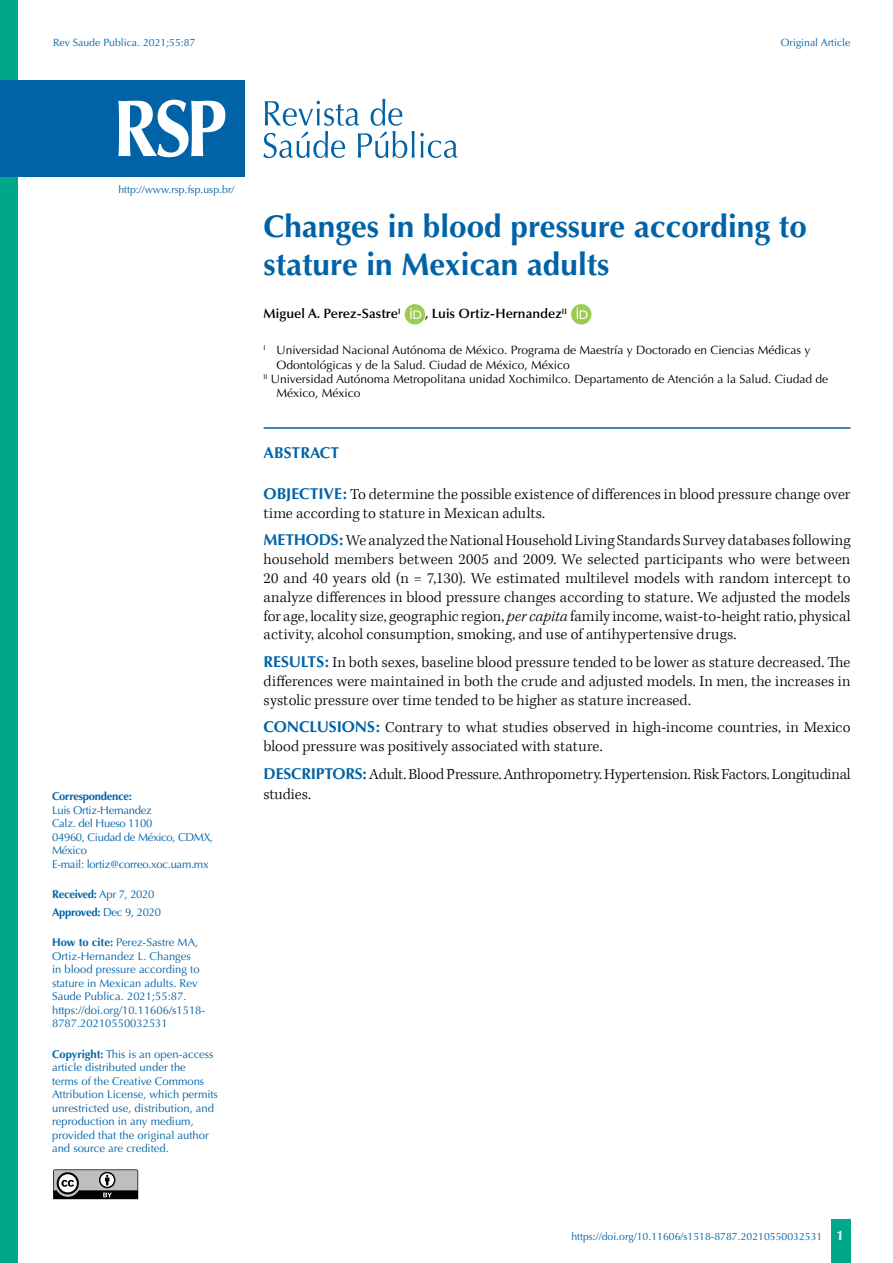
<style>
.page{position:relative;width:893px;height:1263px;background:#fff}
.page>*{position:absolute;margin:0;border:0;box-sizing:border-box;transform-origin:0 0}
.t1{font:700 31.5px/37.8px "Optima";color:#0063a7}
.t2{font:300 15.75px/18.9px "Kepler Std";color:#000}
.t3{font:700 15.75px "Optima";color:#0063a7}
.t4{font:600 13.5px "Optima";color:#000}
.t5{font:12px "Optima";color:#000}
.t6{font:11.25px/13.5px "Optima";color:#0063a7}
.t7{font:11.25px/13.5px "Optima";letter-spacing:-.025em;color:#0063a7}
.t8{font:700 11.25px/17.7px "Optima";letter-spacing:-.025em;color:#0063a7}
.t9{font:10.5px "Optima";color:#0063a7}
.s1{font-family:"Optima";font-weight:700;color:#0063a7}
.s2{font-style:italic}
.s3{font-weight:400}
.s4{font-weight:700}
.s5{font-weight:700;font-size:13.5px;color:#fff}
</style>
<div class="page">
<div style="left:831px;top:1220px;width:20px;height:43px;background:#00a788"></div>
<svg style="left:53px;top:1169px;width:85px;height:30px;background:#7e7f80"></svg>
<div style="left:0;top:0;width:18px;height:1263px;background:#00a788"></div>
<hr style="left:264px;top:427px;width:586px;height:2px;background:#0063a7">
<div style="left:405px;top:304px;width:20px;height:20px;background:#9ccc51;border-radius:50%"></div>
<svg style="left:410px;top:308px;width:11px;height:11px"></svg>
<div style="left:571px;top:304px;width:20px;height:20px;background:#9ccc51;border-radius:50%"></div>
<svg style="left:577px;top:308px;width:11px;height:11px"></svg>
<svg style="left:263px;top:99px;width:195px;height:59px"></svg>
<div style="left:0;top:80px;width:244px;height:96px;background:#0063a7"></div>
<svg style="left:118px;top:100px;width:107px;height:57px"></svg>
<p class="t9" style="left:53px;top:36px;width:144px">Rev Saude Publica. 2021;55:87</p>
<p class="t9" style="left:781px;top:36px;width:71px">Original Article</p>
<p class="t9" style="left:118px;top:183px;width:117px">http://www.rsp.fsp.usp.br/</p>
<h1 class="t1" style="left:264px;top:208px;width:545px">Changes in blood pressure according to stature in Mexican adults</h1>
<p class="t4" style="left:264px;top:306px;width:138px">Miguel A. Perez-Sastre<sup>I</sup></p>
<p class="t4" style="left:425px;top:306px;width:143px">, Luis Ortiz-Hernandez<sup>II</sup></p>
<p class="t5" style="left:264px;top:343px;width:548px"><sup>I</sup> Universidad Nacional Autónoma de México. Programa de Maestría y Doctorado en Ciencias Médicas y</p>
<p class="t5" style="left:276px;top:357px;width:295px">Odontológicas y de la Salud. Ciudad de México, México</p>
<p class="t5" style="left:264px;top:372px;width:566px"><sup>II</sup> Universidad Autónoma Metropolitana unidad Xochimilco. Departamento de Atención a la Salud. Ciudad de</p>
<p class="t5" style="left:276px;top:386px;width:86px">México, México</p>
<p class="t3" style="left:264px;top:444px;width:77px">ABSTRACT</p>
<p class="t2" style="left:264px;top:485px;width:588px"><span class="s1">OBJECTIVE:</span> To determine the possible existence of differences in blood pressure change over time according to stature in Mexican adults.</p>
<p class="t2" style="left:264px;top:531px;width:588px;text-align:justify"><span class="s1">METHODS:</span> We analyzed the National Household Living Standards Survey databases following household members between 2005 and 2009. We selected participants who were between 20 and 40 years old (n = 7,130). We estimated multilevel models with random intercept to analyze differences in blood pressure changes according to stature. We adjusted the models for age, locality size, geographic region, <span class="s2">per capita</span> family income, waist-to-height ratio, physical activity, alcohol consumption, smoking, and use of antihypertensive drugs.</p>
<p class="t2" style="left:264px;top:653px;width:588px;text-align:justify"><span class="s1">RESULTS:</span> In both sexes, baseline blood pressure tended to be lower as stature decreased. The differences were maintained in both the crude and adjusted models. In men, the increases in systolic pressure over time tended to be higher as stature increased.</p>
<p class="t2" style="left:264px;top:718px;width:588px"><span class="s1">CONCLUSIONS:</span> Contrary to what studies observed in high-income countries, in Mexico blood pressure was positively associated with stature.</p>
<p class="t2" style="left:264px;top:766px;width:588px"><span class="s1">DESCRIPTORS:</span> Adult. Blood Pressure. Anthropometry. Hypertension. Risk Factors. Longitudinal</p>
<p class="t8" style="left:52px;top:788px;width:81px">Correspondence:</p>
<p class="t2" style="left:264px;top:785px;width:49px">studies.</p>
<p class="t7" style="left:52px;top:803px;width:163px">Luis Ortiz-Hernandez<br>Calz. del Hueso 1100<br>04960, Ciudad de México, CDMX,<br>México<br>E-mail: lortiz@correo.xoc.uam.mx</p>
<p class="t8" style="left:52px;top:886px;width:110px">Received: <span class="s3">Apr 7, 2020<br></span>Approved: <span class="s3">Dec 9, 2020</span></p>
<p class="t6" style="left:52px;top:936px;width:155px"><span class="s4">How to cite:</span> Perez-Sastre MA,<br>Ortiz-Hernandez L. Changes<br>in blood pressure according to stature in Mexican adults. Rev<br>Saude Publica. 2021;55:87. https://doi.org/10.11606/s1518-<br>8787.20210550032531</p>
<p class="t6" style="left:52px;top:1047px;width:167px"><span class="s4">Copyright:</span> This is an open-access article distributed under the<br>terms of the Creative Commons<br>Attribution License, which permits unrestricted use, distribution, and reproduction in any medium, provided that the original author and source are credited.</p>
<p class="t9" style="left:571px;top:1230px;width:274px">https://doi.org/10.11606/s1518-8787.20210550032531 <span class="s5">1</span></p>
</div>
